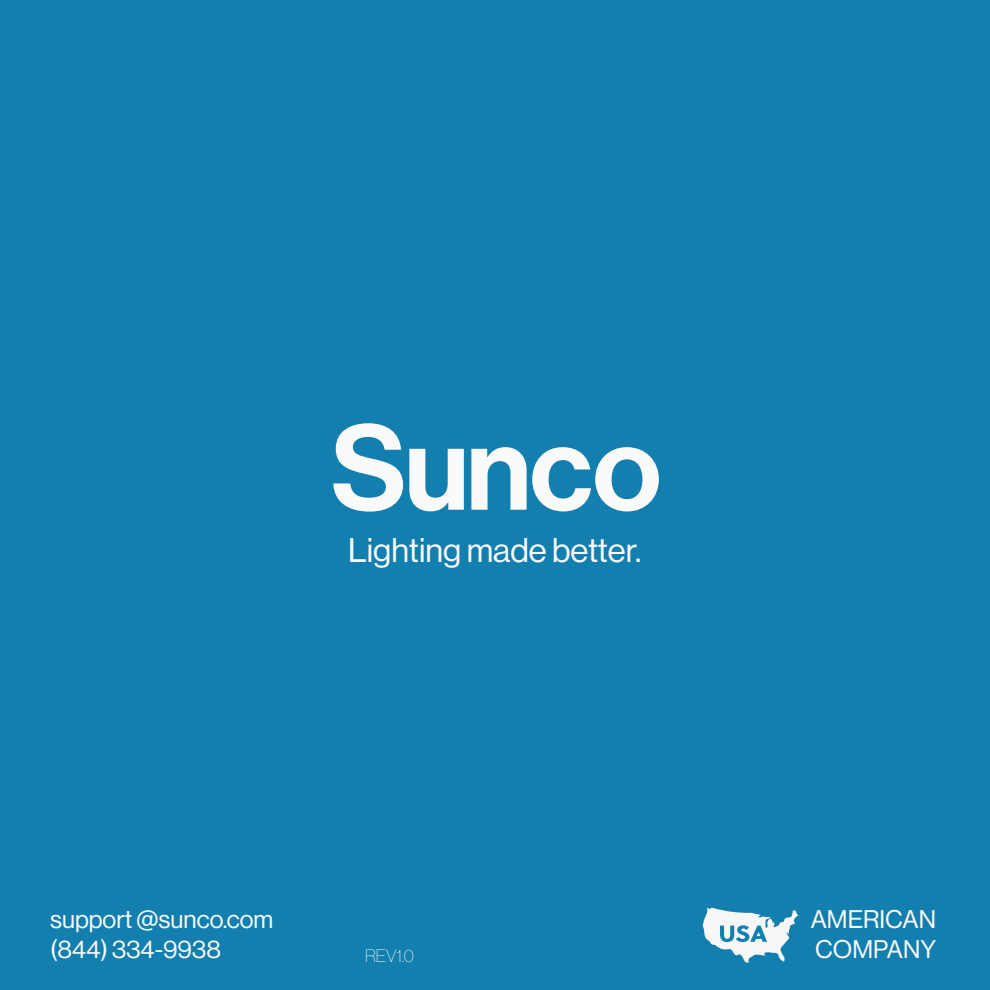
<style>
.page{position:relative;width:990px;height:990px;background:#137fae}
.page>*{position:absolute;margin:0;border:0;box-sizing:border-box;transform-origin:0 0}
.t1{font:33.5px "N Haas Grotesk DS Pro 55 Rg";color:#f9fafa}
.t2{font:25px "N Haas Grotesk DS Pro 55 Rg";color:#f9fafa}
.t3{font:17.75px "N Haas Grotesk DS Pro 25 Th";color:#f9fafa}
</style>
<div class="page">
<svg style="left:333px;top:423px;width:70px;height:89px"></svg>
<svg style="left:409px;top:449px;width:55px;height:62px"></svg>
<svg style="left:471px;top:447px;width:188px;height:64px"></svg>
<svg style="left:703px;top:907px;width:95px;height:56px"></svg>
<p class="t1" style="left:348px;top:531px;width:295px">Lighting made better.</p>
<p class="t2" style="left:50px;top:905px;width:225px">support @sunco.com</p>
<p class="t2" style="left:50px;top:935px;width:172px">(844) 334-9938</p>
<p class="t3" style="left:365px;top:945px;width:50px">REV1.0</p>
<p class="t2" style="left:811px;top:905px;width:127px">AMERICAN</p>
<p class="t2" style="left:815px;top:935px;width:122px">COMPANY</p>
</div>
